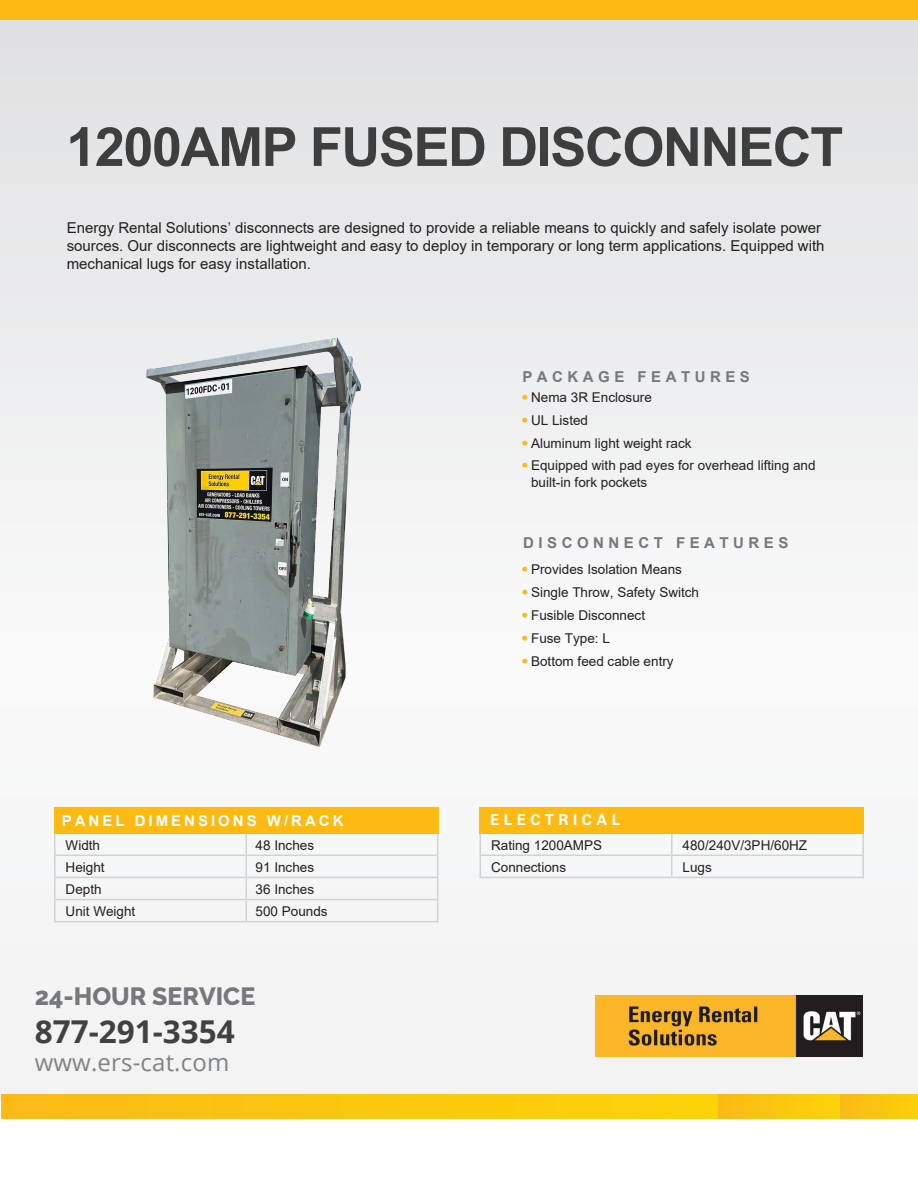
<style>
.page{position:relative;width:918px;height:1188px;background:#fff}
.page>*{position:absolute;margin:0;border:0;box-sizing:border-box;transform-origin:0 0}
.t1{font:700 54px "Arial";letter-spacing:-.025em;color:#3e3e3f}
.t2{font:700 31.5px "Open Sans";color:#424142}
.t3{font:800 24.9px "Raleway";color:#77787c}
.t4{font:24px "Open Sans";letter-spacing:.005em;color:#808385}
.t5{font:15px/18px "Arial";color:#231f20}
.t6{font:700 15px "Arial";letter-spacing:.3em;color:#76787b}
.t7{font:700 15px "Arial";letter-spacing:.2em;color:#fff}
.t8{font:700 15px "Univers";letter-spacing:.3em;color:#fff}
.t9{font:13.5px/16.2px "Arial";color:#231f20}
.s1{font-family:"Univers";color:#fcba13}
</style>
<div class="page">
<div style="left:0;top:0;width:918px;height:1102px;background:linear-gradient(to bottom,#e5e6e7,#fbfbfb)"></div>
<hr style="left:671px;top:834px;width:2px;height:21px;background:#d1d2d4">
<hr style="left:862px;top:834px;width:2px;height:21px;background:#d1d2d4">
<hr style="left:480px;top:855px;width:192px;height:1px;background:#d1d2d4">
<svg style="left:480px;top:834px;width:1px;height:43px"></svg>
<hr style="left:672px;top:855px;width:192px;height:1px;background:#d1d2d4">
<hr style="left:671px;top:856px;width:2px;height:21px;background:#d1d2d4">
<hr style="left:862px;top:856px;width:2px;height:21px;background:#d1d2d4">
<hr style="left:480px;top:877px;width:192px;height:1px;background:#d1d2d4">
<hr style="left:672px;top:877px;width:192px;height:1px;background:#d1d2d4">
<hr style="left:54px;top:834px;width:2px;height:21px;background:#d1d2d4">
<hr style="left:245px;top:834px;width:2px;height:21px;background:#d1d2d4">
<hr style="left:54px;top:855px;width:192px;height:1px;background:#d1d2d4">
<hr style="left:54px;top:856px;width:2px;height:21px;background:#d1d2d4">
<hr style="left:246px;top:855px;width:192px;height:1px;background:#d1d2d4">
<hr style="left:245px;top:856px;width:2px;height:21px;background:#d1d2d4">
<hr style="left:54px;top:877px;width:192px;height:1px;background:#d1d2d4">
<hr style="left:54px;top:878px;width:2px;height:21px;background:#d1d2d4">
<hr style="left:246px;top:877px;width:192px;height:1px;background:#d1d2d4">
<hr style="left:245px;top:878px;width:2px;height:21px;background:#d1d2d4">
<hr style="left:54px;top:899px;width:192px;height:1px;background:#d1d2d4">
<hr style="left:54px;top:900px;width:2px;height:21px;background:#d1d2d4">
<hr style="left:246px;top:899px;width:192px;height:1px;background:#d1d2d4">
<hr style="left:245px;top:900px;width:2px;height:21px;background:#d1d2d4">
<svg style="left:437px;top:834px;width:1px;height:87px"></svg>
<hr style="left:54px;top:921px;width:192px;height:1px;background:#d1d2d4">
<hr style="left:246px;top:921px;width:192px;height:1px;background:#d1d2d4">
<div style="left:54px;top:807px;width:384px;height:27px;background:#fcba13"></div>
<div style="left:480px;top:807px;width:384px;height:27px;background:#fcba13"></div>
<div style="left:0;top:0;width:918px;height:19px;background:#fcba13"></div>
<img style="left:595px;top:995px;width:268px;height:62px">
<div style="left:1px;top:1094px;width:717px;height:25px;background:#fcc70f"></div>
<div style="left:840px;top:1094px;width:78px;height:25px;background:#fcc411"></div>
<div style="left:718px;top:1094px;width:122px;height:25px;background:#fcc70f"></div>
<img style="left:142px;top:330px;width:219px;height:419px">
<p class="t1" style="left:66px;top:109px;width:778px">1200AMP FUSED DISCONNECT</p>
<p class="t5" style="left:67px;top:219px;width:759px">Energy Rental Solutions’ disconnects are designed to provide a reliable means to quickly and safely isolate power sources. Our disconnects are lightweight and easy to deploy in temporary or long term applications. Equipped with mechanical lugs for easy installation.</p>
<p class="t6" style="left:522px;top:366px;width:229px">PACKAGE FEATURES</p>
<p class="t9" style="left:523px;top:389px;width:131px"><span class="s1">•</span> Nema 3R Enclosure</p>
<p class="t9" style="left:523px;top:412px;width:67px"><span class="s1">•</span> UL Listed</p>
<p class="t9" style="left:523px;top:435px;width:171px"><span class="s1">•</span> Aluminum light weight rack</p>
<p class="t9" style="left:531px;top:458px;width:286px;text-indent:-8px"><span class="s1">•</span> Equipped with pad eyes for overhead lifting and built-in fork pockets</p>
<p class="t6" style="left:523px;top:532px;width:267px">DISCONNECT FEATURES</p>
<p class="t9" style="left:523px;top:561px;width:161px"><span class="s1">•</span> Provides Isolation Means</p>
<p class="t9" style="left:523px;top:584px;width:178px"><span class="s1">•</span> Single Throw, Safety Switch</p>
<p class="t9" style="left:523px;top:607px;width:124px"><span class="s1">•</span> Fusible Disconnect</p>
<p class="t9" style="left:523px;top:630px;width:89px"><span class="s1">•</span> Fuse Type: L</p>
<p class="t9" style="left:523px;top:653px;width:153px"><span class="s1">•</span> Bottom feed cable entry</p>
<p class="t7" style="left:62px;top:810px;width:283px">PANEL DIMENSIONS W/RACK</p>
<p class="t8" style="left:490px;top:811px;width:131px">ELECTRICAL</p>
<p class="t9" style="left:66px;top:837px;width:36px">Width</p>
<p class="t9" style="left:256px;top:837px;width:60px">48 Inches</p>
<p class="t9" style="left:66px;top:859px;width:41px">Height</p>
<p class="t9" style="left:256px;top:859px;width:60px">91 Inches</p>
<p class="t9" style="left:66px;top:881px;width:38px">Depth</p>
<p class="t9" style="left:256px;top:881px;width:60px">36 Inches</p>
<p class="t9" style="left:66px;top:903px;width:71px">Unit Weight</p>
<p class="t9" style="left:256px;top:903px;width:74px">500 Pounds</p>
<h3 class="t3" style="left:35px;top:982px;width:222px">24-HOUR SERVICE</h3>
<h2 class="t2" style="left:35px;top:1009px;width:202px">877-291-3354</h2>
<h3 class="t4" style="left:35px;top:1046px;width:196px">www.ers-cat.com</h3>
<p class="t9" style="left:491px;top:837px;width:113px">Rating 1200AMPS</p>
<p class="t9" style="left:683px;top:837px;width:126px">480/240V/3PH/60HZ</p>
<p class="t9" style="left:491px;top:859px;width:77px">Connections</p>
<p class="t9" style="left:683px;top:859px;width:31px">Lugs</p>
</div>
